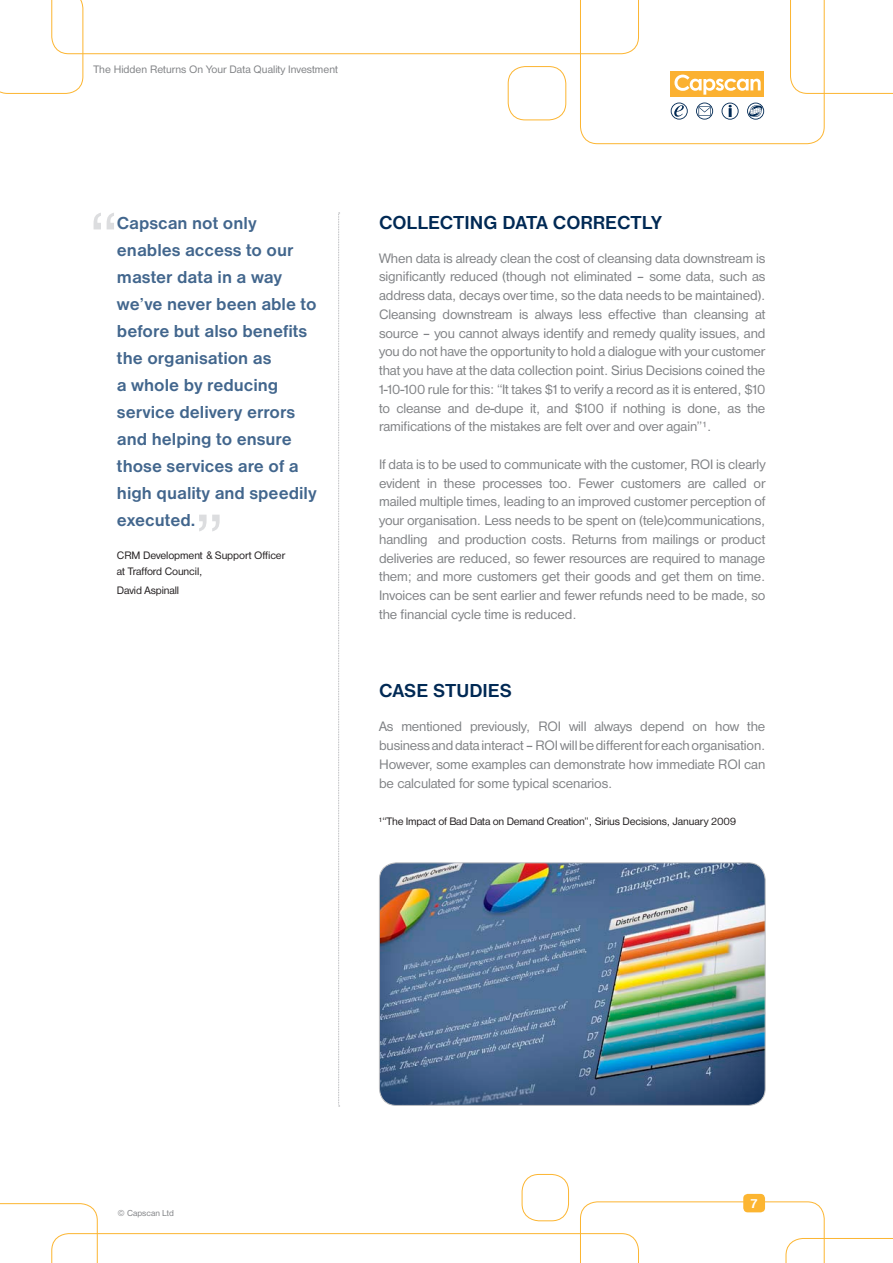
<style>
.page{position:relative;width:893px;height:1263px;background:#fff}
.page>*{position:absolute;margin:0;border:0;box-sizing:border-box;transform-origin:0 0}
.t1{font:700 19.5px "Nimbus San D";color:#002954}
.t2{font:700 18px/27px "Nimbus San D";color:#42668d}
.t3{font:14.25px/18.8px "Nimbus San D";letter-spacing:-.01em;color:#808285;text-align:justify}
.t4{font:700 13.5px "Nimbus San D";color:#fff}
.t5{font:11.25px/15.8px "Nimbus San D";letter-spacing:-.01em;color:#231f20}
.t6{font:11.25px "Nimbus San D";color:#808285}
.t7{font:9px "Nimbus San D";color:#808285}
</style>
<div class="page">
<svg style="left:0;top:1201px;width:893px;height:62px"></svg>
<div style="left:522px;top:1174px;width:47px;height:47px;border:1px solid #fcb531;border-radius:17px"></div>
<div style="left:743px;top:1194px;width:22px;height:18px;background:#fcb531;border-radius:5px"></div>
<svg style="left:338px;top:213px;width:2px;height:893px"></svg>
<svg style="left:0;top:0;width:893px;height:144px"></svg>
<svg style="left:199px;top:515px;width:21px;height:16px"></svg>
<svg style="left:94px;top:213px;width:20px;height:16px"></svg>
<img style="left:379px;top:863px;width:386px;height:242px">
<div style="left:379px;top:862px;width:386px;height:244px;border:1px solid #bcbdc0;border-radius:17px"></div>
<p class="t6" style="left:94px;top:63px;width:246px">The Hidden Returns On Your Data Quality Investment</p>
<p class="t2" style="left:117px;top:210px;width:201px">Capscan not only enables access to our master data in a way we’ve never been able to before but also benefits the organisation as<br>a whole by reducing service delivery errors and helping to ensure those services are of a high quality and speedily executed.</p>
<p class="t5" style="left:117px;top:547px;width:170px">CRM Development &amp; Support Officer at Trafford Council,</p>
<p class="t5" style="left:117px;top:582px;width:64px">David Aspinall</p>
<h1 class="t1" style="left:379px;top:212px;width:284px">COLLECTING DATA CORRECTLY</h1>
<p class="t3" style="left:379px;top:248px;width:388px">When data is already clean the cost of cleansing data downstream is significantly reduced (though not eliminated – some data, such as address data, decays over time, so the data needs to be maintained).<br>Cleansing downstream is always less effective than cleansing at source – you cannot always identify and remedy quality issues, and you do not have the opportunity to hold a dialogue with your customer that you have at the data collection point. Sirius Decisions coined the 1-10-100 rule for this: “It takes $1 to verify a record as it is entered, $10 to cleanse and de-dupe it, and $100 if nothing is done, as the ramifications of the mistakes are felt over and over again”¹.</p>
<p class="t3" style="left:379px;top:454px;width:388px">If data is to be used to communicate with the customer, ROI is clearly evident in these processes too. Fewer customers are called or mailed multiple times, leading to an improved customer perception of your organisation. Less needs to be spent on (tele)communications, handling and production costs. Returns from mailings or product deliveries are reduced, so fewer resources are required to manage them; and more customers get their goods and get them on time.<br>Invoices can be sent earlier and fewer refunds need to be made, so the financial cycle time is reduced.</p>
<h1 class="t1" style="left:379px;top:679px;width:134px">CASE STUDIES</h1>
<p class="t3" style="left:379px;top:717px;width:388px">As mentioned previously, ROI will always depend on how the business and data interact – ROI will be different for each organisation.<br>However, some examples can demonstrate how immediate ROI can be calculated for some typical scenarios.</p>
<p class="t5" style="left:379px;top:813px;width:359px">¹“The Impact of Bad Data on Demand Creation”, Sirius Decisions, January 2009</p>
<p class="t7" style="left:117px;top:1208px;width:58px">© Capscan Ltd</p>
<p class="t4" style="left:751px;top:1196px;width:8px">7</p>
</div>
